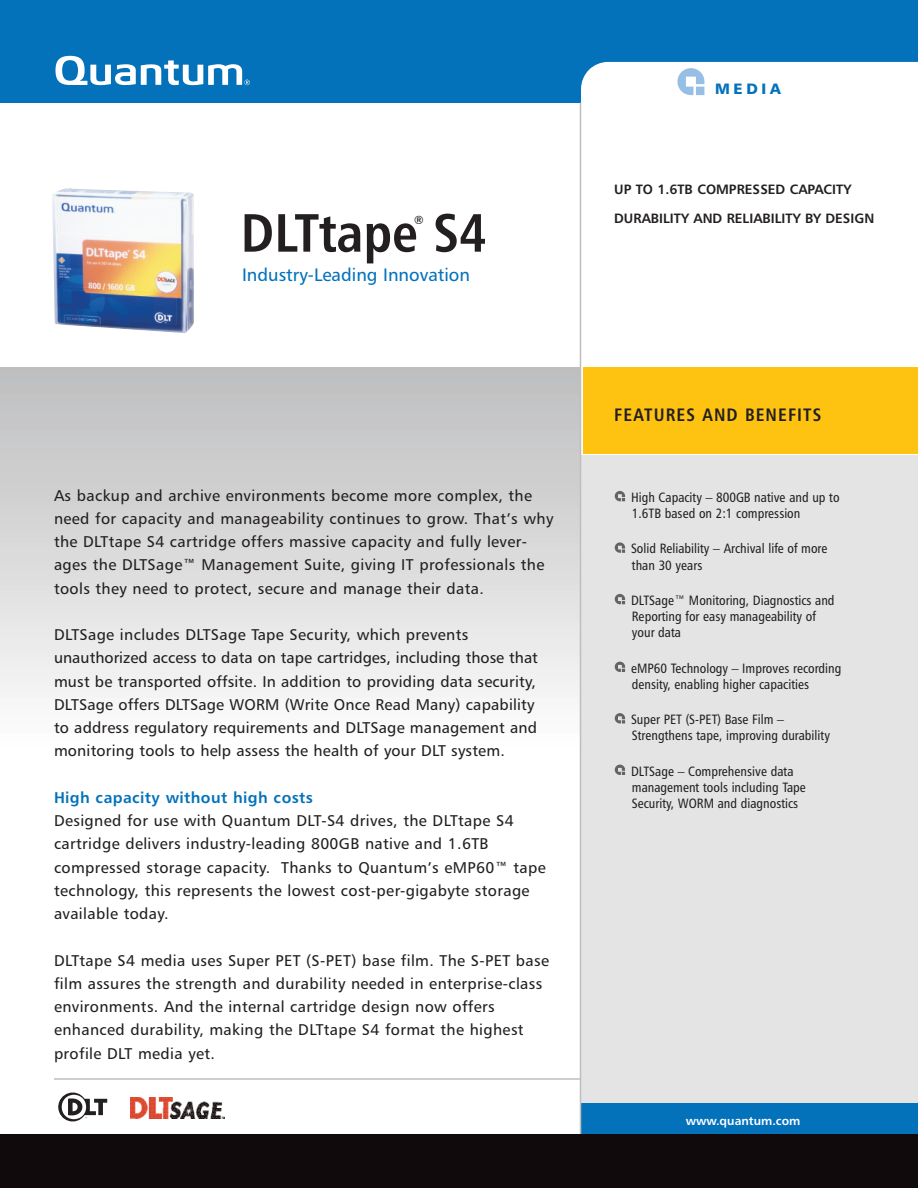
<style>
.page{position:relative;width:918px;height:1188px;background:#fff}
.page>*{position:absolute;margin:0;border:0;box-sizing:border-box;transform-origin:0 0}
.t1{font:54px "Humanist 777 BT Bold Condensed B";color:#231f20}
.t2{font:18px "Humanist 777 BT Roman B";color:#0372bb}
.t3{font:18px "Humanist 777 BT Bold Condensed B";letter-spacing:.06em;color:#231f20}
.t4{font:15.6px/23.2px "Humanist 777 BT Roman B";letter-spacing:.025em;color:#231f20}
.t5{font:15.6px "Humanist 777 BT Bold B";letter-spacing:.025em;color:#0372bb}
.t6{font:15px "Humanist 777 BT Black B";letter-spacing:.245em;color:#0372bb}
.t7{font:13.5px/16.2px "Humanist 777 BT Roman Condensed B";color:#231f20}
.t8{font:13.5px/29.1px "Humanist 777 BT Bold B";color:#231f20}
.t9{font:12px "Humanist 777 BT Bold B";color:#fff}
.t10{font:11.55px "Humanist 777 BT Bold Condensed B";color:#231f20}
</style>
<div class="page">
<div style="left:581px;top:455px;width:337px;height:663px;background:#e4e4e4"></div>
<div style="left:0;top:367px;width:580px;height:7px;background:#bebebf"></div>
<div style="left:0;top:369px;width:580px;height:11px;background:#bfbfc0"></div>
<div style="left:0;top:375px;width:580px;height:11px;background:#bfc0c1"></div>
<div style="left:0;top:381px;width:580px;height:11px;background:#c0c1c2"></div>
<div style="left:0;top:387px;width:580px;height:11px;background:#c1c1c2"></div>
<div style="left:0;top:393px;width:580px;height:11px;background:#c3c3c4"></div>
<div style="left:0;top:399px;width:580px;height:11px;background:#c4c4c5"></div>
<div style="left:0;top:405px;width:580px;height:11px;background:#c4c5c6"></div>
<div style="left:0;top:411px;width:580px;height:11px;background:#c5c6c7"></div>
<div style="left:0;top:417px;width:580px;height:11px;background:#c6c6c8"></div>
<div style="left:0;top:423px;width:580px;height:11px;background:#c7c7c8"></div>
<div style="left:0;top:429px;width:580px;height:11px;background:#c8c9ca"></div>
<div style="left:0;top:435px;width:580px;height:11px;background:#c9cacb"></div>
<div style="left:0;top:441px;width:580px;height:11px;background:#cacbcc"></div>
<div style="left:0;top:452px;width:580px;height:12px;background:#cccccd"></div>
<div style="left:0;top:464px;width:580px;height:12px;background:#cdcdcd"></div>
<div style="left:0;top:476px;width:580px;height:11px;background:#cfcecf"></div>
<div style="left:0;top:482px;width:580px;height:11px;background:#d0cfd0"></div>
<div style="left:0;top:488px;width:580px;height:11px;background:#d1d0d1"></div>
<div style="left:0;top:494px;width:580px;height:11px;background:#d1d1d2"></div>
<div style="left:0;top:500px;width:580px;height:11px;background:#d2d2d2"></div>
<div style="left:0;top:506px;width:580px;height:11px;background:#d4d4d5"></div>
<div style="left:0;top:512px;width:580px;height:11px;background:#d5d5d5"></div>
<div style="left:0;top:518px;width:580px;height:11px;background:#d6d5d6"></div>
<div style="left:0;top:524px;width:580px;height:11px;background:#d6d6d7"></div>
<div style="left:0;top:530px;width:580px;height:11px;background:#d7d7d8"></div>
<div style="left:0;top:536px;width:580px;height:11px;background:#d8d8d9"></div>
<div style="left:0;top:542px;width:580px;height:11px;background:#dadadb"></div>
<div style="left:0;top:548px;width:580px;height:11px;background:#dbdbdc"></div>
<div style="left:0;top:554px;width:580px;height:11px;background:#dcdbdc"></div>
<div style="left:0;top:560px;width:580px;height:11px;background:#dcdcdd"></div>
<div style="left:0;top:566px;width:580px;height:11px;background:#ddddde"></div>
<div style="left:0;top:572px;width:580px;height:11px;background:#dededf"></div>
<div style="left:0;top:583px;width:580px;height:12px;background:#e1e1e2"></div>
<div style="left:0;top:595px;width:580px;height:12px;background:#e3e3e4"></div>
<div style="left:0;top:607px;width:580px;height:11px;background:#e5e5e5"></div>
<div style="left:0;top:613px;width:580px;height:11px;background:#e6e6e6"></div>
<div style="left:0;top:619px;width:580px;height:11px;background:#e8e8e9"></div>
<div style="left:0;top:625px;width:580px;height:11px;background:#e9e9e9"></div>
<div style="left:0;top:631px;width:580px;height:11px;background:#eaeaea"></div>
<div style="left:0;top:637px;width:580px;height:11px;background:#ebebeb"></div>
<div style="left:0;top:643px;width:580px;height:11px;background:#ecebec"></div>
<div style="left:0;top:649px;width:580px;height:11px;background:#edeced"></div>
<div style="left:0;top:655px;width:580px;height:11px;background:#eeeeef"></div>
<div style="left:0;top:661px;width:580px;height:11px;background:#efeff0"></div>
<div style="left:0;top:667px;width:580px;height:11px;background:#f0f0f1"></div>
<div style="left:0;top:673px;width:580px;height:11px;background:#f1f1f2"></div>
<div style="left:0;top:679px;width:580px;height:11px;background:#f2f2f2"></div>
<div style="left:0;top:685px;width:580px;height:11px;background:#f3f3f3"></div>
<div style="left:0;top:691px;width:580px;height:11px;background:#f4f4f4"></div>
<div style="left:0;top:697px;width:580px;height:11px;background:#f6f6f6"></div>
<div style="left:0;top:703px;width:580px;height:11px;background:#f7f7f7"></div>
<div style="left:0;top:709px;width:580px;height:11px;background:#f8f8f8"></div>
<div style="left:0;top:720px;width:580px;height:12px;background:#fafafa"></div>
<div style="left:580px;top:1104px;width:338px;height:30px;background:#0372bb"></div>
<div style="left:583px;top:367px;width:335px;height:87px;background:#fec210"></div>
<div style="left:0;top:0;width:918px;height:103px;background:#0372bb"></div>
<hr style="left:580px;top:103px;width:1px;height:1031px;background:#bebebf">
<div style="left:0;top:1134px;width:918px;height:54px;background:#110a0c"></div>
<hr style="left:54px;top:1078px;width:526px;height:2px;background:#bebebf">
<svg style="left:56px;top:56px;width:194px;height:29px"></svg>
<svg style="left:615px;top:765px;width:10px;height:10px"></svg>
<svg style="left:615px;top:713px;width:10px;height:10px"></svg>
<svg style="left:615px;top:662px;width:10px;height:10px"></svg>
<svg style="left:615px;top:594px;width:10px;height:10px"></svg>
<svg style="left:615px;top:542px;width:10px;height:11px"></svg>
<svg style="left:615px;top:491px;width:10px;height:10px"></svg>
<div style="left:581px;top:62px;width:337px;height:49px;background:#fff"></div>
<svg style="left:58px;top:1092px;width:49px;height:30px"></svg>
<img style="left:52px;top:188px;width:142px;height:145px">
<img style="left:130px;top:1098px;width:94px;height:20px">
<h1 class="t1" style="left:241px;top:211px;width:247px">DLTtape S4</h1>
<p class="t2" style="left:242px;top:267px;width:229px">Industry-Leading Innovation</p>
<p class="t10" style="left:414px;top:216px;width:11px">®</p>
<p class="t4" style="left:54px;top:485px;width:501px">As backup and archive environments become more complex, the need for capacity and manageability continues to grow. That’s why the DLTtape S4 cartridge offers massive capacity and fully lever&shy;ages the DLTSage™ Management Suite, giving IT professionals the tools they need to protect, secure and manage their data.</p>
<p class="t4" style="left:54px;top:624px;width:486px">DLTSage includes DLTSage Tape Security, which prevents unauthorized access to data on tape cartridges, including those that must be transported offsite. In addition to providing data security, DLTSage offers DLTSage WORM (Write Once Read Many) capability to address regulatory requirements and DLTSage management and monitoring tools to help assess the health of your DLT system.</p>
<p class="t5" style="left:54px;top:791px;width:260px">High capacity without high costs</p>
<p class="t4" style="left:54px;top:810px;width:493px">Designed for use with Quantum DLT-S4 drives, the DLTtape S4 cartridge delivers industry-leading 800GB native and 1.6TB compressed storage capacity. Thanks to Quantum’s eMP60™ tape technology, this represents the lowest cost-per-gigabyte storage available today.</p>
<p class="t4" style="left:54px;top:950px;width:497px">DLTtape S4 media uses Super PET (S-PET) base film. The S-PET base film assures the strength and durability needed in enterprise-class environments. And the internal cartridge design now offers enhanced durability, making the DLTtape S4 format the highest profile DLT media yet.</p>
<p class="t6" style="left:715px;top:83px;width:67px">MEDIA</p>
<p class="t8" style="left:614px;top:176px;width:262px">UP TO 1.6TB COMPRESSED CAPACITY<br>DURABILITY AND RELIABILITY BY DESIGN</p>
<p class="t3" style="left:614px;top:408px;width:209px">FEATURES AND BENEFITS</p>
<p class="t7" style="left:631px;top:490px;width:210px">High Capacity – 800GB native and up to<br>1.6TB based on 2:1 compression</p>
<p class="t7" style="left:631px;top:542px;width:198px">Solid Reliability – Archival life of more than 30 years</p>
<p class="t7" style="left:631px;top:593px;width:205px">DLTSage™ Monitoring, Diagnostics and<br>Reporting for easy manageability of your data</p>
<p class="t7" style="left:631px;top:661px;width:212px">eMP60 Technology – Improves recording density, enabling higher capacities</p>
<p class="t7" style="left:631px;top:712px;width:200px">Super PET (S-PET) Base Film –<br>Strengthens tape, improving durability</p>
<p class="t7" style="left:631px;top:764px;width:176px">DLTSage – Comprehensive data management tools including Tape<br>Security, WORM and diagnostics</p>
<p class="t9" style="left:686px;top:1116px;width:116px">www.quantum.com</p>
</div>
